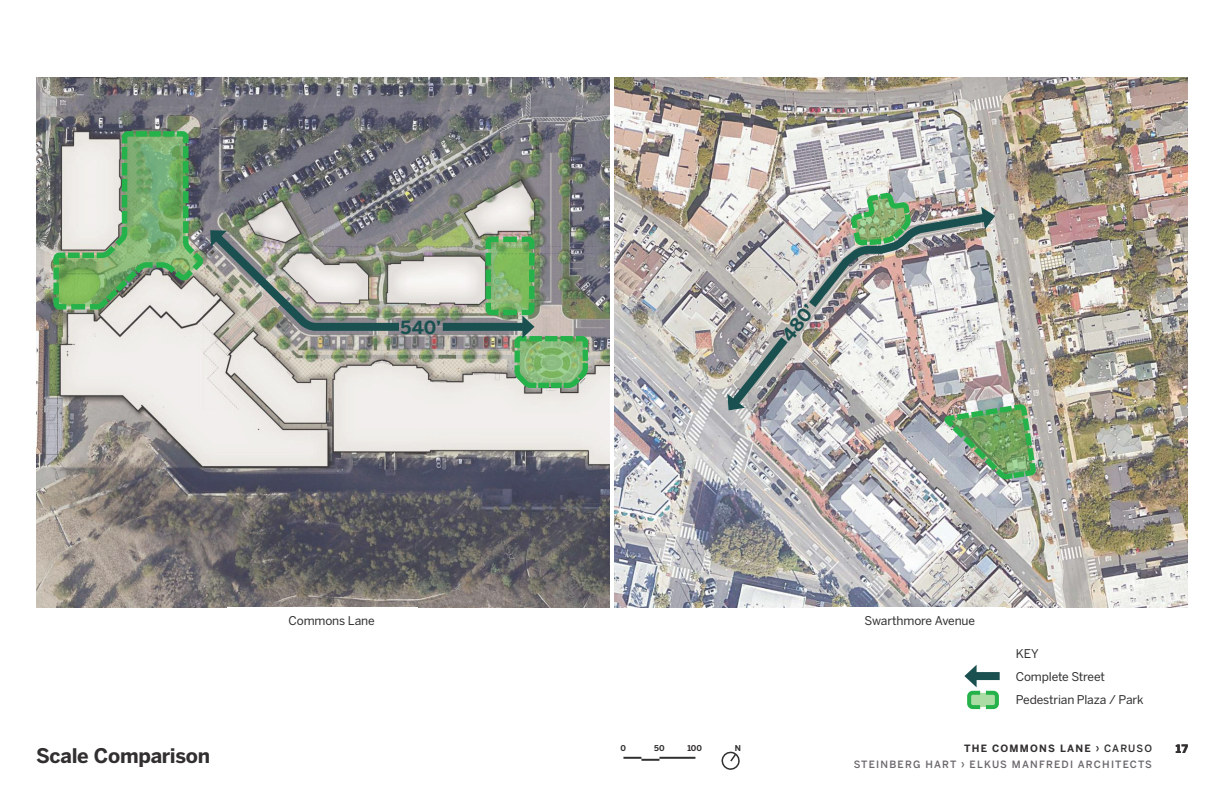
<style>
.page{position:relative;width:1224px;height:792px;background:#fff}
.page>*{position:absolute;margin:0;border:0;box-sizing:border-box;transform-origin:0 0}
.t1{font:700 20px "Benton Sans";letter-spacing:-.015em;color:#312f30}
.t2{font:700 18px "Benton Sans";color:#1b5050}
.t3{font:12px/22.9px "Benton Sans";letter-spacing:-.015em;color:#312f30}
.t4{font:900 11.5px "Benton Sans";color:#312f30}
.t5{font:500 10px "Benton Sans";letter-spacing:.12em;color:#6a676c}
.t6{font:700 10px "Benton Sans";letter-spacing:.12em;color:#312f30}
.t7{font:700 8px "Benton Sans";color:#312f30}
.s1{font-weight:500}
.s2{color:#69676d}
</style>
<div class="page">
<img style="left:36px;top:77px;width:573px;height:531px">
<img style="left:615px;top:77px;width:573px;height:531px">
<svg style="left:623px;top:757px;width:36px;height:4px"></svg>
<hr style="left:659px;top:757px;width:36px;height:2px;background:#312f30">
<svg style="left:721px;top:751px;width:19px;height:19px"></svg>
<img style="left:941px;top:402px;width:97px;height:82px">
<svg style="left:964px;top:665px;width:36px;height:45px"></svg>
<img style="left:722px;top:329px;width:74px;height:87px">
<img style="left:51px;top:128px;width:356px;height:208px">
<div style="left:443px;top:323px;width:84px;height:8px;background:#1b5050"></div>
<img style="left:483px;top:234px;width:108px;height:158px">
<img style="left:801px;top:189px;width:196px;height:127px">
<h2 class="t2" style="left:401px;top:316px;width:42px">540’</h2>
<h2 class="t2" style="left:777px;top:332px;width:43px;rotate:-51deg">480’</h2>
<p class="t3" style="left:289px;top:610px;width:88px">Commons Lane</p>
<p class="t3" style="left:865px;top:610px;width:112px">Swarthmore Avenue</p>
<p class="t3" style="left:1016px;top:642px;width:129px">KEY<br>Complete Street<br>Pedestrian Plaza / Park</p>
<h1 class="t1" style="left:36px;top:743px;width:176px">Scale Comparison</h1>
<p class="t7" style="left:621px;top:743px;width:7px">0</p>
<p class="t7" style="left:654px;top:743px;width:12px">50</p>
<p class="t7" style="left:687px;top:743px;width:16px">100</p>
<p class="t7" style="left:735px;top:743px;width:8px">N</p>
<p class="t6" style="left:964px;top:742px;width:189px">THE COMMONS LANE <span class="s1">› CARUSO</span></p>
<p class="t4" style="left:1176px;top:741px;width:14px">17</p>
<p class="t5" style="left:854px;top:758px;width:300px">STEINBERG HART › ELKUS MANFREDI AR<span class="s2">CHITECTS</span></p>
</div>
